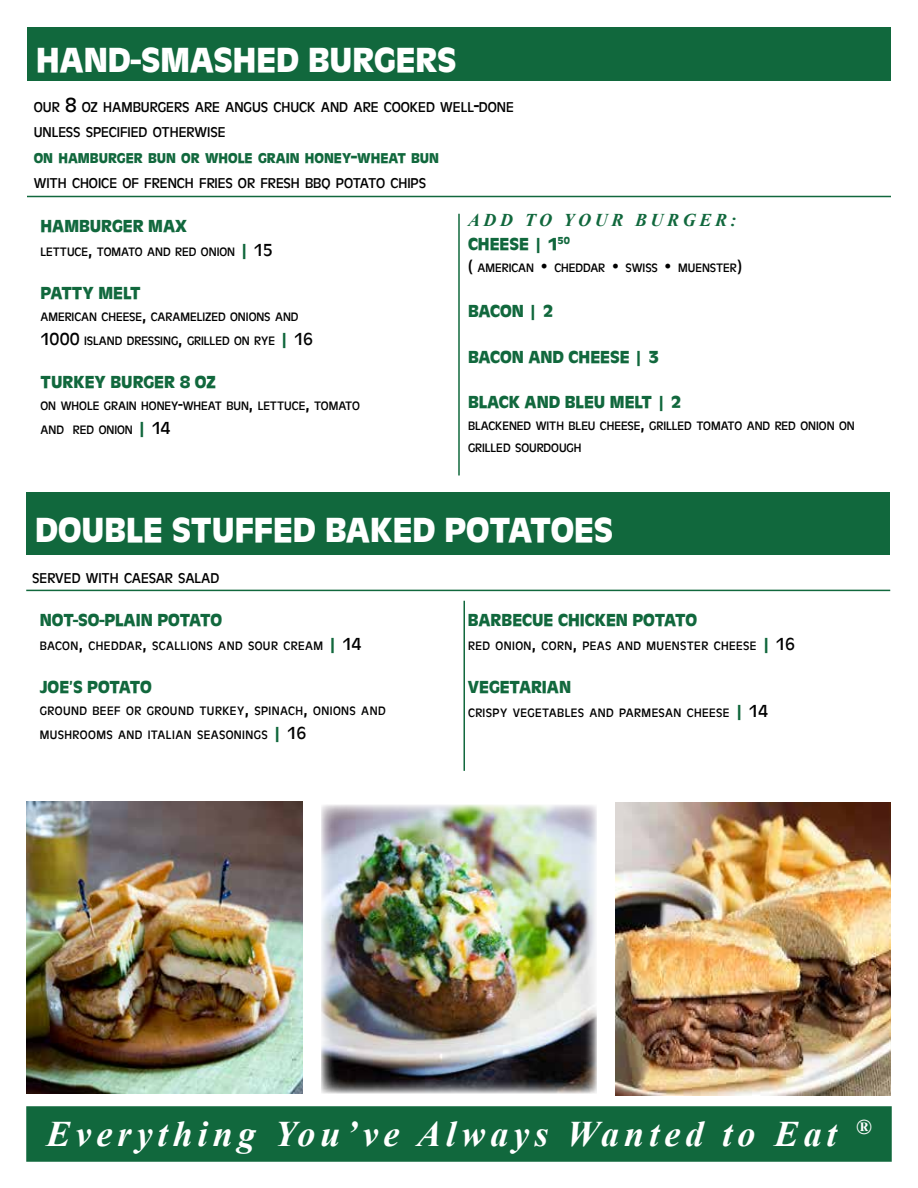
<style>
.page{position:relative;width:918px;height:1188px;background:#fff}
.page>*{position:absolute;margin:0;border:0;box-sizing:border-box;transform-origin:0 0}
.t1{font:700 36px "Antigone";color:#fff}
.t2{font:italic 700 36px "Times New Roman";letter-spacing:.14em;color:#fff}
.t3{font:700 18px "Antigone";color:#11683d}
.t4{font:italic 700 18px "Times New Roman";letter-spacing:.2em;color:#11683d}
.t5{font:14.7px/25.2px "Antigone";color:#000}
.t6{font:12.6px/24px "Antigone";color:#000}
.t7{font:12.6px/24px "Antigone";letter-spacing:.035em;color:#000}
.s1{font-size:21px}
.s2{font-weight:700;color:#11683d}
.s3{font-weight:700;font-size:21px;color:#11683d}
.s4{font-size:18px}
.s5{font-weight:700;font-size:18px;color:#11683d}
.s6{font-size:17.25px}
</style>
<div class="page">
<div style="left:27px;top:1107px;width:864px;height:54px;background:#11683d"></div>
<div style="left:26px;top:1106px;width:866px;height:56px;border:2px solid #11683d"></div>
<hr style="left:27px;top:196px;width:864px;height:1px;background:#11683d">
<div style="left:27px;top:27px;width:864px;height:54px;background:#11683d"></div>
<div style="left:26px;top:492px;width:864px;height:63px;background:#11683d"></div>
<hr style="left:26px;top:590px;width:864px;height:1px;background:#11683d">
<hr style="left:458px;top:214px;width:2px;height:262px;background:#11683d">
<hr style="left:464px;top:601px;width:1px;height:170px;background:#11683d">
<img style="left:321px;top:805px;width:276px;height:289px">
<img style="left:26px;top:802px;width:277px;height:291px">
<img style="left:615px;top:803px;width:275px;height:292px">
<h1 class="t1" style="left:36px;top:36px;width:422px">HAND-SMASHED BURGERS</h1>
<p class="t5" style="left:34px;top:94px;width:482px">OUR <span class="s1">8</span> OZ HAMBURGERS ARE ANGUS CHUCK AND ARE COOKED WELL<span class="s1">-</span>DONE UNLESS SPECIFIED OTHERWISE<br><span class="s2">ON HAMBURGER BUN OR WHOLE GRAIN HONEY</span><span class="s3">-</span><span class="s2">WHEAT BUN<br></span>WITH CHOICE OF FRENCH FRIES OR FRESH BBQ POTATO CHIPS</p>
<h2 class="t3" style="left:40px;top:214px;width:148px">HAMBURGER MAX</h2>
<p class="t6" style="left:40px;top:239px;width:234px">LETTUCE<span class="s4">,</span> TOMATO AND RED ONION <span class="s5">|</span> <span class="s4">15</span></p>
<h2 class="t3" style="left:40px;top:281px;width:102px">PATTY MELT</h2>
<p class="t6" style="left:40px;top:304px;width:274px">AMERICAN CHEESE<span class="s4">,</span> CARAMELIZED ONIONS AND<br><span class="s4">1000</span> ISLAND DRESSING<span class="s4">,</span> GRILLED ON RYE <span class="s5">|</span> <span class="s4">16</span></p>
<h2 class="t3" style="left:41px;top:370px;width:177px">TURKEY BURGER 8 OZ</h2>
<p class="t6" style="left:40px;top:393px;width:321px">ON WHOLE GRAIN HONEY<span class="s4">-</span>WHEAT BUN<span class="s4">,</span> LETTUCE<span class="s4">,</span> TOMATO<br>AND RED ONION <span class="s5">|</span> <span class="s4">14</span></p>
<h2 class="t4" style="left:468px;top:207px;width:270px">ADD TO YOUR BURGER:</h2>
<h2 class="t3" style="left:468px;top:232px;width:103px">CHEESE | 1<sup>50</sup></h2>
<p class="t6" style="left:468px;top:255px;width:276px"><span class="s4">(</span> AMERICAN <span class="s6">•</span> CHEDDAR <span class="s6">•</span> SWISS <span class="s6">•</span> MUENSTER<span class="s4">)</span></p>
<h2 class="t3" style="left:468px;top:299px;width:87px">BACON | 2</h2>
<h2 class="t3" style="left:468px;top:344px;width:193px">BACON AND CHEESE | 3</h2>
<h2 class="t3" style="left:468px;top:390px;width:215px">BLACK AND BLEU MELT | 2</h2>
<p class="t6" style="left:468px;top:414px;width:388px;line-height:21.6px">BLACKENED WITH BLEU CHEESE<span class="s4">,</span> GRILLED TOMATO AND RED ONION ON<br>GRILLED SOURDOUGH</p>
<h1 class="t1" style="left:35px;top:505px;width:579px">DOUBLE STUFFED BAKED POTATOES</h1>
<p class="t5" style="left:32px;top:565px;width:189px">SERVED WITH CAESAR SALAD</p>
<h2 class="t3" style="left:40px;top:607px;width:184px">NOT-SO-PLAIN POTATO</h2>
<p class="t7" style="left:40px;top:633px;width:323px">BACON<span class="s4">,</span> CHEDDAR<span class="s4">,</span> SCALLIONS AND SOUR CREAM <span class="s5">|</span> <span class="s4">14</span></p>
<h2 class="t3" style="left:40px;top:675px;width:114px">JOE’S POTATO</h2>
<p class="t7" style="left:40px;top:698px;width:347px">GROUND BEEF OR GROUND TURKEY<span class="s4">,</span> SPINACH<span class="s4">,</span> ONIONS AND<br>MUSHROOMS AND ITALIAN SEASONINGS <span class="s5">|</span> <span class="s4">16</span></p>
<h2 class="t3" style="left:468px;top:607px;width:231px">BARBECUE CHICKEN POTATO</h2>
<p class="t7" style="left:468px;top:633px;width:329px">RED ONION<span class="s4">,</span> CORN<span class="s4">,</span> PEAS AND MUENSTER CHEESE <span class="s5">|</span> <span class="s4">16</span></p>
<h2 class="t3" style="left:468px;top:675px;width:105px">VEGETARIAN</h2>
<p class="t7" style="left:468px;top:700px;width:302px">CRISPY VEGETABLES AND PARMESAN CHEESE <span class="s5">|</span> <span class="s4">14</span></p>
<h1 class="t2" style="left:47px;top:1109px;width:826px">Everything You’ve Always Wanted to Eat <sup>®</sup></h1>
</div>
